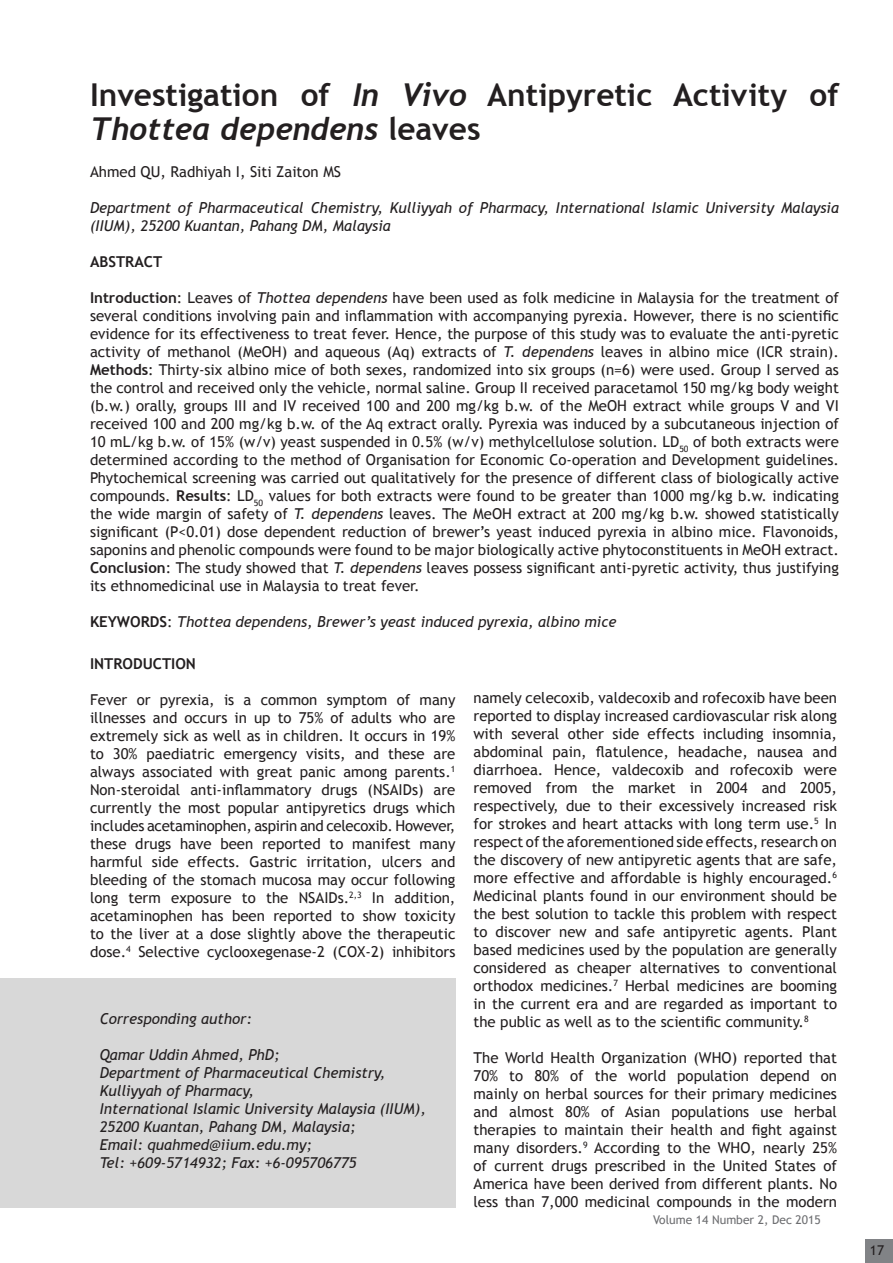
<style>
.page{position:relative;width:893px;height:1263px;background:#fff}
.page>*{position:absolute;margin:0;border:0;box-sizing:border-box;transform-origin:0 0}
.t1{font:700 31.5px/34.5px "Trebuchet MS";color:#231f20}
.t2{font:15px/18px "Trebuchet MS";color:#231f20;text-align:justify}
.t3{font:italic 15px/18px "Trebuchet MS";color:#231f20}
.t4{font:700 15px "Trebuchet MS";color:#231f20}
.t5{font:13.5px "Trebuchet MS";color:#231f20}
.t6{font:12px "Trebuchet MS";color:#6c6d70}
.s1{font-family:"Trebuchet";font-style:italic}
.s2{font-weight:700}
.s3{font-style:italic}
.s4{font-weight:700;font-style:normal}
.s5{font-style:normal}
</style>
<div class="page">
<div style="left:865px;top:1240px;width:28px;height:23px;background:#818386"></div>
<div style="left:0;top:978px;width:455px;height:229px;background:#d8d8d8"></div>
<p class="t1" style="left:90px;top:77px;width:750px">Investigation of <span class="s1">In Vivo</span> Antipyretic Activity of<br><span class="s1">Thottea dependens</span> leaves</p>
<p class="t2" style="left:90px;top:163px;width:253px">Ahmed QU, Radhiyah I, Siti Zaiton MS</p>
<p class="t3" style="left:90px;top:198px;width:750px">Department of Pharmaceutical Chemistry, Kulliyyah of Pharmacy, International Islamic University Malaysia (IIUM), 25200 Kuantan, Pahang DM, Malaysia</p>
<p class="t4" style="left:90px;top:252px;width:74px">ABSTRACT</p>
<p class="t2" style="left:90px;top:289px;width:750px"><span class="s2">Introduction</span>: Leaves of <span class="s3">Thottea dependens</span> have been used as folk medicine in Malaysia for the treatment of several conditions involving pain and inflammation with accompanying pyrexia. However, there is no scientific evidence for its effectiveness to treat fever. Hence, the purpose of this study was to evaluate the anti-pyretic activity of methanol (MeOH) and aqueous (Aq) extracts of <span class="s3">T. dependens</span> leaves in albino mice (ICR strain).<br><span class="s2">Methods</span>: Thirty-six albino mice of both sexes, randomized into six groups (n=6) were used. Group I served as the control and received only the vehicle, normal saline. Group II received paracetamol 150 mg/kg body weight (b.w.) orally, groups III and IV received 100 and 200 mg/kg b.w. of the MeOH extract while groups V and VI received 100 and 200 mg/kg b.w. of the Aq extract orally. Pyrexia was induced by a subcutaneous injection of 10 mL/kg b.w. of 15% (w/v) yeast suspended in 0.5% (w/v) methylcellulose solution. LD<sub>50</sub> of both extracts were determined according to the method of Organisation for Economic Co-operation and Development guidelines.<br>Phytochemical screening was carried out qualitatively for the presence of different class of biologically active compounds. <span class="s2">Results</span>: LD<sub>50</sub> values for both extracts were found to be greater than 1000 mg/kg b.w. indicating the wide margin of safety of <span class="s3">T. dependens</span> leaves. The MeOH extract at 200 mg/kg b.w. showed statistically significant (P&lt;0.01) dose dependent reduction of brewer’s yeast induced pyrexia in albino mice. Flavonoids, saponins and phenolic compounds were found to be major biologically active phytoconstituents in MeOH extract.<br><span class="s2">Conclusion</span>: The study showed that <span class="s3">T. dependens</span> leaves possess significant anti-pyretic activity, thus justifying its ethnomedicinal use in Malaysia to treat fever.</p>
<p class="t3" style="left:90px;top:612px;width:528px"><span class="s4">KEYWORDS</span><span class="s5">:</span> Thottea dependens, Brewer’s yeast induced pyrexia, albino mice</p>
<p class="t4" style="left:90px;top:654px;width:107px">INTRODUCTION</p>
<p class="t2" style="left:90px;top:691px;width:367px">Fever or pyrexia, is a common symptom of many illnesses and occurs in up to 75% of adults who are extremely sick as well as in children. It occurs in 19% to 30% paediatric emergency visits, and these are always associated with great panic among parents.<sup>1<br></sup>Non-steroidal anti-inflammatory drugs (NSAIDs) are</p>
<p class="t2" style="left:90px;top:799px;width:367px">currently the most popular antipyretics drugs which includes acetaminophen, aspirin and celecoxib. However,</p>
<p class="t2" style="left:90px;top:835px;width:367px">these drugs have been reported to manifest many harmful side effects. Gastric irritation, ulcers and bleeding of the stomach mucosa may occur following long term exposure to the NSAIDs.<sup>2,3</sup> In addition, acetaminophen has been reported to show toxicity to the liver at a dose slightly above the therapeutic dose.<sup>4</sup> Selective cyclooxegenase-2 (COX-2) inhibitors</p>
<p class="t3" style="left:100px;top:1010px;width:154px">Corresponding author:</p>
<p class="t3" style="left:100px;top:1046px;width:181px">Qamar Uddin Ahmed, PhD;</p>
<p class="t3" style="left:100px;top:1064px;width:287px">Department of Pharmaceutical Chemistry,</p>
<p class="t3" style="left:100px;top:1082px;width:156px">Kulliyyah of Pharmacy,</p>
<p class="t3" style="left:100px;top:1100px;width:328px">International Islamic University Malaysia (IIUM),</p>
<p class="t3" style="left:100px;top:1118px;width:257px">25200 Kuantan, Pahang DM, Malaysia;</p>
<p class="t3" style="left:100px;top:1136px;width:214px">Email: quahmed@iium.edu.my;</p>
<p class="t3" style="left:100px;top:1154px;width:258px">Tel: +609-5714932; Fax: +6-095706775</p>
<p class="t2" style="left:473px;top:689px;width:365px">namely celecoxib, valdecoxib and rofecoxib have been reported to display increased cardiovascular risk along with several other side effects including insomnia, abdominal pain, flatulence, headache, nausea and</p>
<p class="t2" style="left:473px;top:761px;width:365px">diarrhoea. Hence, valdecoxib and rofecoxib were removed from the market in 2004 and 2005, respectively, due to their excessively increased risk for strokes and heart attacks with long term use.<sup>5</sup> In respect of the aforementioned side effects, research on the discovery of new antipyretic agents that are safe, more effective and affordable is highly encouraged.<sup>6<br></sup>Medicinal plants found in our environment should be the best solution to tackle this problem with respect to discover new and safe antipyretic agents. Plant based medicines used by the population are generally considered as cheaper alternatives to conventional orthodox medicines.<sup>7</sup> Herbal medicines are booming in the current era and are regarded as important to the public as well as to the scientific community.<sup>8</sup></p>
<p class="t2" style="left:473px;top:1049px;width:365px">The World Health Organization (WHO) reported that</p>
<p class="t2" style="left:473px;top:1067px;width:365px">70% to 80% of the world population depend on mainly on herbal sources for their primary medicines and almost 80% of Asian populations use herbal therapies to maintain their health and fight against many disorders.<sup>9</sup> According to the WHO, nearly 25% of current drugs prescribed in the United States of America have been derived from different plants. No less than 7,000 medicinal compounds in the modern</p>
<p class="t6" style="left:653px;top:1212px;width:169px">Volume 14 Number 2, Dec 2015</p>
<p class="t5" style="left:870px;top:1243px;width:16px">17</p>
</div>
